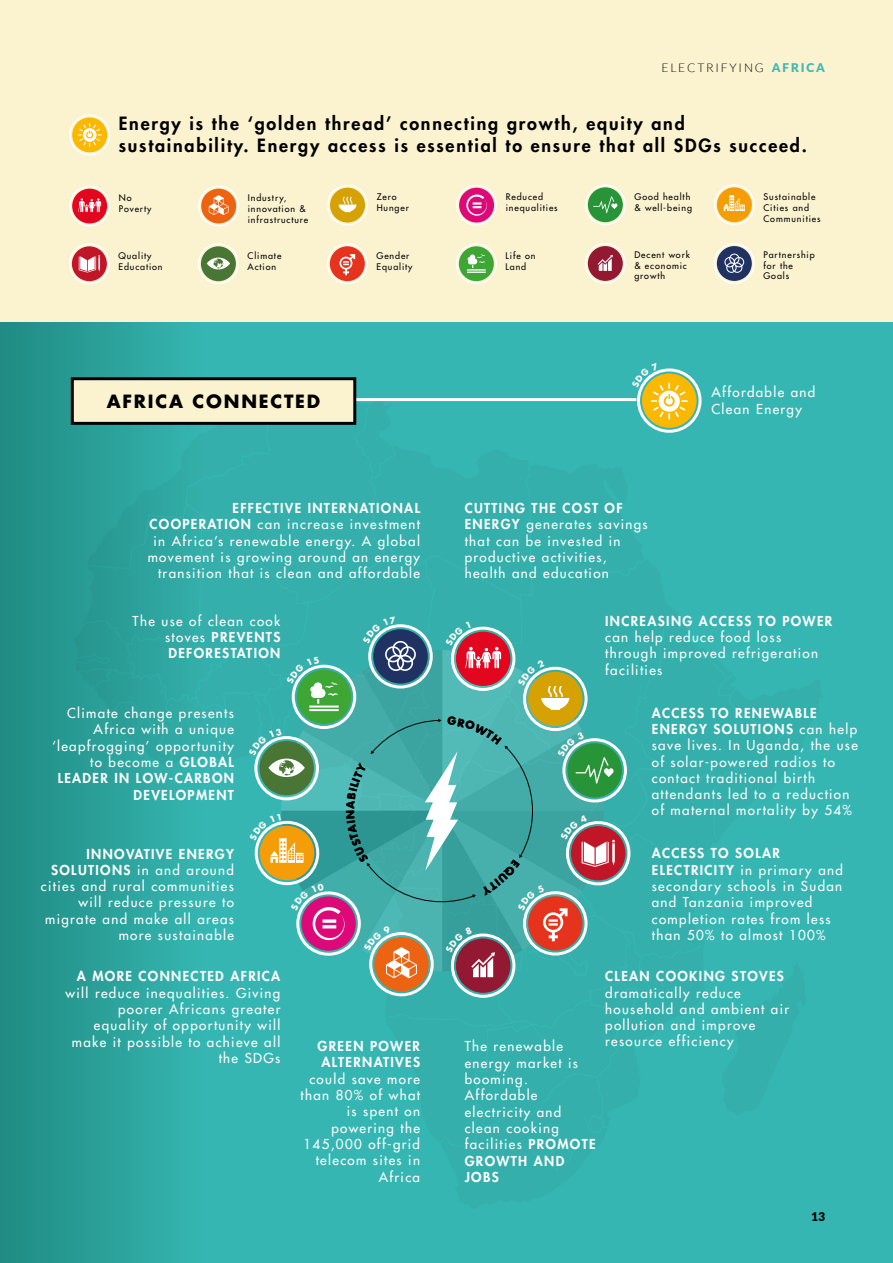
<style>
.page{position:relative;width:893px;height:1263px;background:#fff}
.page>*{position:absolute;margin:0;border:0;box-sizing:border-box;transform-origin:0 0}
.t1{font:800 17.85px/21.3px "Futura";letter-spacing:.1em;color:#000}
.t2{font:700 17.85px "Futura";letter-spacing:.1em;color:#000}
.t3{font:13.35px/16.4px "Futura";letter-spacing:.1em;color:#fff}
.t4{font:800 13.35px/16.4px "Futura";letter-spacing:.1em;color:#fff}
.t5{font:300 12px "Lato";letter-spacing:.15em;color:#000}
.t6{font:900 12px "Lato";color:#000}
.t7{font:8.85px/10.6px "Futura";letter-spacing:.1em;color:#000}
.s1{font-weight:900;color:#42b8b2}
.s2{font-weight:800}
</style>
<div class="page">
<div style="left:0;top:322px;width:893px;height:941px;background:#36b6b2"></div>
<div style="left:0;top:322px;width:203px;height:941px;background:linear-gradient(to right,#1f8b82,#35b5b0)"></div>
<div style="left:0;top:0;width:893px;height:322px;background:#fbf2d0"></div>
<div style="left:69px;top:186px;width:41px;height:40px;border:1px solid #fff;border-radius:50%"></div>
<div style="left:72px;top:189px;width:35px;height:34px;background:#e2061f;border-radius:50%"></div>
<svg style="left:78px;top:198px;width:23px;height:14px"></svg>
<div style="left:69px;top:114px;width:41px;height:41px;border:1px solid #fff;border-radius:50%"></div>
<div style="left:72px;top:117px;width:35px;height:35px;background:#fbb800;border-radius:50%"></div>
<div style="left:327px;top:185px;width:41px;height:41px;border:1px solid #fff;border-radius:50%"></div>
<div style="left:330px;top:188px;width:35px;height:35px;background:#d6a102;border-radius:50%"></div>
<svg style="left:338px;top:197px;width:19px;height:15px"></svg>
<div style="left:585px;top:184px;width:41px;height:41px;border:1px solid #fff;border-radius:50%"></div>
<div style="left:588px;top:187px;width:35px;height:35px;background:#289438;border-radius:50%"></div>
<svg style="left:593px;top:196px;width:24px;height:17px"></svg>
<div style="left:69px;top:243px;width:41px;height:41px;border:1px solid #fff;border-radius:50%"></div>
<div style="left:72px;top:246px;width:35px;height:35px;background:#c11628;border-radius:50%"></div>
<svg style="left:79px;top:255px;width:21px;height:17px"></svg>
<div style="left:327px;top:243px;width:41px;height:41px;border:1px solid #fff;border-radius:50%"></div>
<div style="left:330px;top:246px;width:35px;height:35px;background:#e6331d;border-radius:50%"></div>
<svg style="left:339px;top:254px;width:16px;height:21px"></svg>
<div style="left:585px;top:243px;width:41px;height:41px;border:1px solid #fff;border-radius:50%"></div>
<div style="left:588px;top:246px;width:35px;height:35px;background:#931831;border-radius:50%"></div>
<svg style="left:598px;top:255px;width:15px;height:16px"></svg>
<div style="left:198px;top:186px;width:41px;height:40px;border:1px solid #fff;border-radius:50%"></div>
<div style="left:201px;top:189px;width:35px;height:34px;background:#ec6411;border-radius:50%"></div>
<svg style="left:209px;top:195px;width:20px;height:20px"></svg>
<div style="left:456px;top:185px;width:41px;height:41px;border:1px solid #fff;border-radius:50%"></div>
<div style="left:459px;top:188px;width:35px;height:35px;background:#dd0979;border-radius:50%"></div>
<svg style="left:466px;top:194px;width:21px;height:22px"></svg>
<div style="left:714px;top:184px;width:41px;height:41px;border:1px solid #fff;border-radius:50%"></div>
<div style="left:717px;top:187px;width:35px;height:35px;background:#f59d08;border-radius:50%"></div>
<svg style="left:724px;top:195px;width:21px;height:16px"></svg>
<div style="left:198px;top:243px;width:41px;height:41px;border:1px solid #fff;border-radius:50%"></div>
<div style="left:201px;top:246px;width:35px;height:35px;background:#4a7635;border-radius:50%"></div>
<svg style="left:207px;top:258px;width:23px;height:11px"></svg>
<div style="left:456px;top:243px;width:41px;height:41px;border:1px solid #fff;border-radius:50%"></div>
<div style="left:459px;top:246px;width:35px;height:35px;background:#3ea635;border-radius:50%"></div>
<svg style="left:467px;top:254px;width:19px;height:19px"></svg>
<div style="left:714px;top:243px;width:41px;height:41px;border:1px solid #fff;border-radius:50%"></div>
<div style="left:717px;top:246px;width:35px;height:35px;background:#1f3262;border-radius:50%"></div>
<svg style="left:724px;top:254px;width:20px;height:19px"></svg>
<svg style="left:78px;top:123px;width:24px;height:24px"></svg>
<svg style="left:72px;top:362px;width:630px;height:848px"></svg>
<p class="t5" style="left:661px;top:62px;width:165px">ELECTRIFYING <span class="s1">AFRICA</span></p>
<h1 class="t1" style="left:119px;top:113px;width:690px">Energy is the ‘golden thread’ connecting growth, equity and sustainability. Energy access is essential to ensure that all SDGs succeed.</h1>
<p class="t7" style="left:119px;top:193px;width:34px">No<br>Poverty</p>
<p class="t7" style="left:248px;top:193px;width:62px">Industry, innovation &amp; infrastructure</p>
<p class="t7" style="left:377px;top:192px;width:34px">Zero<br>Hunger</p>
<p class="t7" style="left:506px;top:192px;width:54px">Reduced inequalities</p>
<p class="t7" style="left:634px;top:192px;width:59px">Good health &amp; well-being</p>
<p class="t7" style="left:763px;top:192px;width:59px">Sustainable<br>Cities and<br>Communities</p>
<p class="t7" style="left:119px;top:250px;width:46px">Quality<br>Education</p>
<p class="t7" style="left:248px;top:250px;width:35px">Climate<br>Action</p>
<p class="t7" style="left:376px;top:251px;width:38px">Gender<br>Equality</p>
<p class="t7" style="left:505px;top:251px;width:31px">Life on<br>Land</p>
<p class="t7" style="left:634px;top:249px;width:57px">Decent work &amp; economic growth</p>
<p class="t7" style="left:763px;top:249px;width:53px">Partnership for the<br>Goals</p>
<h1 class="t2" style="left:107px;top:389px;width:215px">AFRICA CONNECTED</h1>
<p class="t3" style="left:148px;top:500px;width:274px;text-align:right"><span class="s2">EFFECTIVE INTERNATIONAL COOPERATION</span> can increase investment in Africa’s renewable energy. A global movement is growing around an energy transition that is clean and affordable</p>
<p class="t3" style="left:165px;top:613px;width:117px;text-align:justify;text-indent:-33px">The use of clean cook stoves <span class="s2">PREVENTS DEFORESTATION</span></p>
<p class="t3" style="left:52px;top:705px;width:183px;text-align:right">Climate change presents<br>Africa with a unique ‘leapfrogging’ opportunity to become a <span class="s2">GLOBAL<br>LEADER IN LOW-CARBON<br>DEVELOPMENT</span></p>
<p class="t3" style="left:41px;top:845px;width:195px;text-align:right"><span class="s2">INNOVATIVE ENERGY<br>SOLUTIONS</span> in and around cities and rural communities will reduce pressure to migrate and make all areas more sustainable</p>
<p class="t4" style="left:77px;top:968px;width:205px">A MORE CONNECTED AFRICA</p>
<p class="t3" style="left:66px;top:984px;width:216px;text-align:right">will reduce inequalities. Giving poorer Africans greater equality of opportunity will make it possible to achieve all the SDGs</p>
<p class="t4" style="left:318px;top:1038px;width:104px">GREEN POWER<br>ALTERNATIVES</p>
<p class="t3" style="left:301px;top:1070px;width:121px;text-align:right">could save more than 80% of what is spent on powering the<br>145,000 off-grid telecom sites in<br>Africa</p>
<p class="t3" style="left:465px;top:500px;width:185px"><span class="s2">CUTTING THE COST OF<br>ENERGY</span> generates savings that can be invested in productive activities, health and education</p>
<p class="t3" style="left:711px;top:384px;width:105px">Affordable and<br>Clean Energy</p>
<p class="t4" style="left:605px;top:612px;width:229px">INCREASING ACCESS TO POWER</p>
<p class="t3" style="left:605px;top:629px;width:214px">can help reduce food loss through improved refrigeration facilities</p>
<p class="t3" style="left:652px;top:704px;width:208px"><span class="s2">ACCESS TO RENEWABLE<br>ENERGY SOLUTIONS</span> can help save lives. In Uganda, the use of solar-powered radios to contact traditional birth attendants led to a reduction of maternal mortality by 54%</p>
<p class="t3" style="left:652px;top:845px;width:193px"><span class="s2">ACCESS TO SOLAR<br>ELECTRICITY</span> in primary and secondary schools in Sudan and Tanzania improved completion rates from less than 50% to almost 100%</p>
<p class="t3" style="left:465px;top:1038px;width:132px">The renewable energy market is booming.<br>Affordable electricity and clean cooking facilities <span class="s2">PROMOTE<br>GROWTH AND<br>JOBS</span></p>
<p class="t4" style="left:605px;top:968px;width:180px">CLEAN COOKING STOVES</p>
<p class="t3" style="left:605px;top:984px;width:185px">dramatically reduce household and ambient air pollution and improve resource efficiency</p>
<p class="t6" style="left:811px;top:1209px;width:15px">13</p>
</div>
